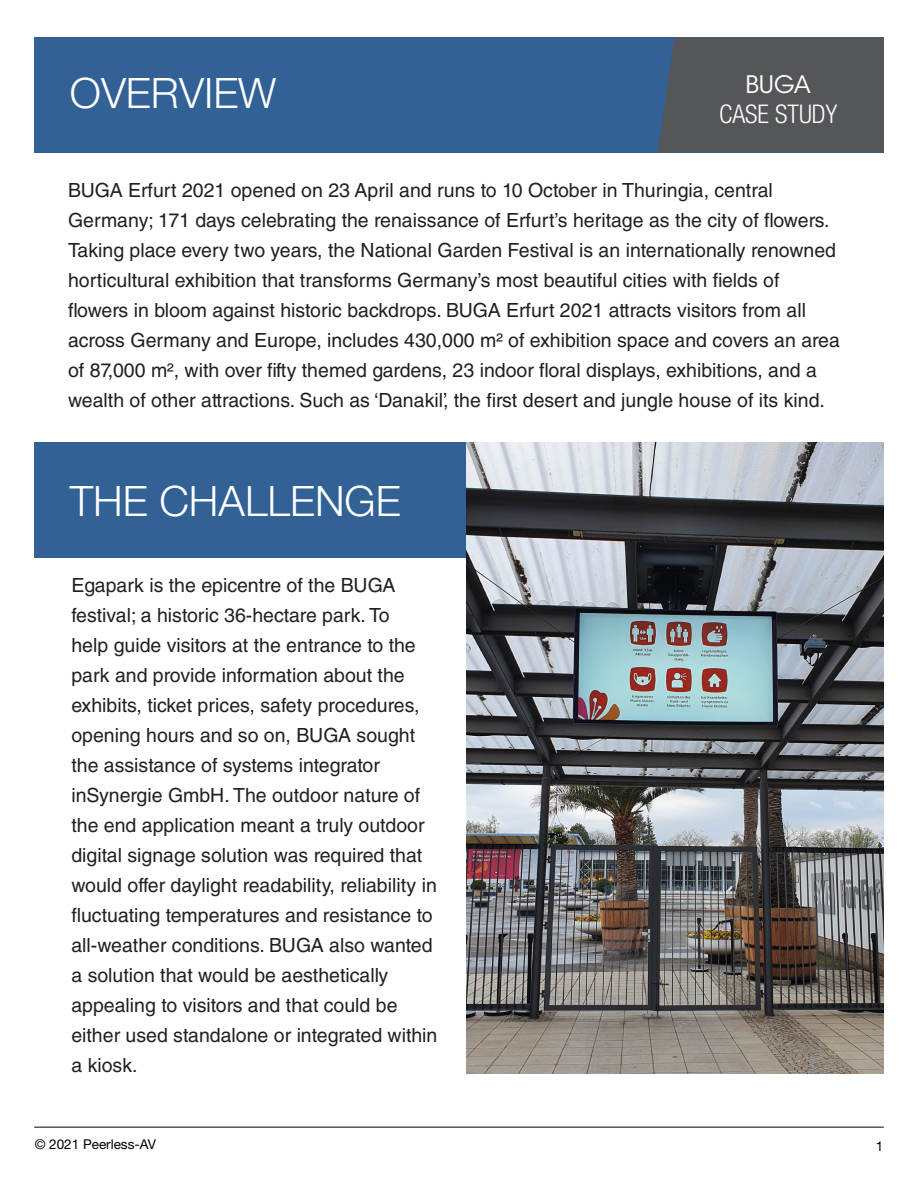
<style>
.page{position:relative;width:918px;height:1188px;background:#fff}
.page>*{position:absolute;margin:0;border:0;box-sizing:border-box;transform-origin:0 0}
.Text_Bolded_2{font:300 42px "Helvetica Neue LT Std";color:#fff}
.Text_Bolded_4{font:300 condensed 25.8px "Helvetica Neue LT Std";color:#fff}
.Proposal{font:24px "ITC Avant Garde Std";color:#fff}
.Subtitle{font:19.5px/30px "Helvetica LT Std";color:#231f20}
.t1{font:13.5px "Helvetica Neue LT Std";color:#000}
</style>
<div class="page">
<div style="left:34px;top:37px;width:850px;height:115px;background:#326195"></div>
<div style="left:658px;top:37px;width:226px;height:115px;background:#555659"></div>
<hr style="left:34px;top:1126px;width:850px;height:2px;background:#57585a">
<div style="left:34px;top:443px;width:850px;height:115px;background:#326195"></div>
<img style="left:467px;top:443px;width:417px;height:631px">
<p class="Text_Bolded_2" style="left:70px;top:67px;width:208px">OVERVIEW</p>
<p class="Proposal" style="left:746px;top:69px;width:67px">BUGA</p>
<p class="Text_Bolded_4" style="left:719px;top:100px;width:120px">CASE STUDY</p>
<p class="Subtitle" style="left:68px;top:175px;width:773px">BUGA Erfurt 2021 opened on 23 April and runs to 10 October in Thuringia, central Germany; 171 days celebrating the renaissance of Erfurt’s heritage as the city of flowers.<br>Taking place every two years, the National Garden Festival is an internationally renowned horticultural exhibition that transforms Germany’s most beautiful cities with fields of flowers in bloom against historic backdrops. BUGA Erfurt 2021 attracts visitors from all across Germany and Europe, includes 430,000 m² of exhibition space and covers an area of 87,000 m², with over fifty themed gardens, 23 indoor floral displays, exhibitions, and a wealth of other attractions. Such as ‘Danakil’, the first desert and jungle house of its kind.</p>
<p class="Text_Bolded_2" style="left:70px;top:476px;width:332px">THE CHALLENGE</p>
<p class="Subtitle" style="left:71px;top:570px;width:368px">Egapark is the epicentre of the BUGA festival; a historic 36-hectare park. To<br>help guide visitors at the entrance to the park and provide information about the exhibits, ticket prices, safety procedures, opening hours and so on, BUGA sought the assistance of systems integrator inSynergie GmbH. The outdoor nature of the end application meant a truly outdoor digital signage solution was required that would offer daylight readability, reliability in fluctuating temperatures and resistance to all-weather conditions. BUGA also wanted a solution that would be aesthetically appealing to visitors and that could be either used standalone or integrated within a kiosk.</p>
<p class="t1" style="left:35px;top:1136px;width:123px">© 2021 Peerless-AV</p>
<p class="t1" style="left:876px;top:1138px;width:9px">1</p>
</div>
